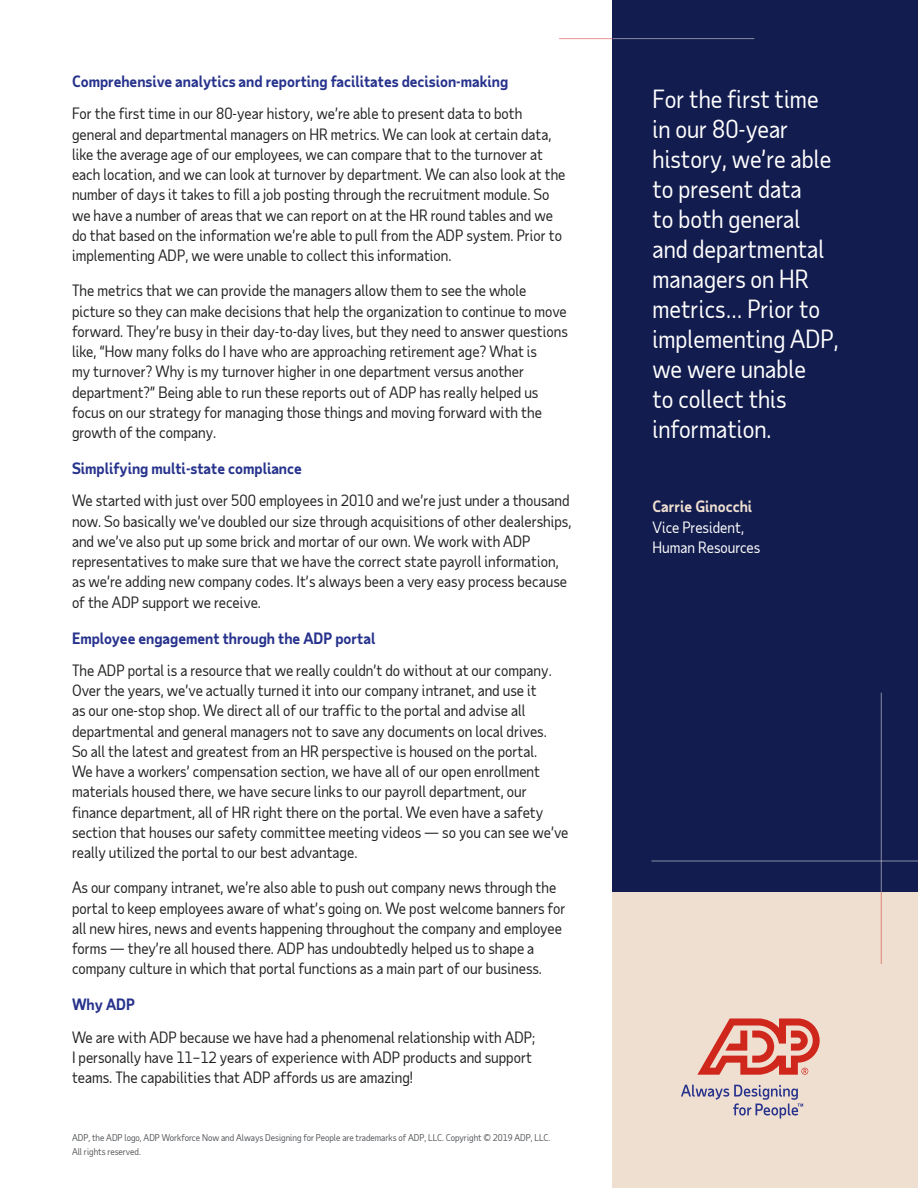
<style>
.page{position:relative;width:918px;height:1188px;background:#fff}
.page>*{position:absolute;margin:0;border:0;box-sizing:border-box;transform-origin:0 0}
.Accent_-_quote{font:24px/30px "Taub Sans";color:#fff}
.Body{font:15px/20.2px "Taub Sans";color:#222}
.Second-level_heading{font:700 15px "Taub Sans";color:#26328c}
.Body-2{font:15px/20.2px "Taub Sans";color:#fff}
.t1{font:9px/13.5px "Taub Sans";color:#54565a}
.s1{font-weight:700;color:#efdfd1}
</style>
<div class="page">
<div style="left:613px;top:871px;width:305px;height:317px;background:#efdfd1"></div>
<svg style="left:697px;top:1019px;width:123px;height:56px"></svg>
<svg style="left:681px;top:1085px;width:122px;height:34px"></svg>
<div style="left:613px;top:0;width:305px;height:892px;background:#121c4e"></div>
<hr style="left:559px;top:38px;width:54px;height:1px;background:#d0271d">
<hr style="left:613px;top:38px;width:141px;height:1px;background:#fff">
<hr style="left:881px;top:892px;width:1px;height:72px;background:#d0271d">
<hr style="left:881px;top:693px;width:1px;height:199px;background:#fff">
<hr style="left:651px;top:861px;width:267px;height:1px;background:#fff">
<p class="Second-level_heading" style="left:72px;top:72px;width:438px">Comprehensive analytics and reporting facilitates decision-making</p>
<p class="Body" style="left:72px;top:103px;width:495px">For the first time in our 80-year history, we’re able to present data to both general and departmental managers on HR metrics. We can look at certain data, like the average age of our employees, we can compare that to the turnover at each location, and we can look at turnover by department. We can also look at the number of days it takes to fill a job posting through the recruitment module. So we have a number of areas that we can report on at the HR round tables and we do that based on the information we’re able to pull from the ADP system. Prior to implementing ADP, we were unable to collect this information.</p>
<p class="Body" style="left:72px;top:280px;width:497px">The metrics that we can provide the managers allow them to see the whole picture so they can make decisions that help the organization to continue to move forward. They’re busy in their day-to-day lives, but they need to answer questions like, “How many folks do I have who are approaching retirement age? What is<br>my turnover? Why is my turnover higher in one department versus another department?” Being able to run these reports out of ADP has really helped us focus on our strategy for managing those things and moving forward with the growth of the company.</p>
<p class="Second-level_heading" style="left:72px;top:459px;width:231px">Simplifying multi-state compliance</p>
<p class="Body" style="left:72px;top:490px;width:501px">We started with just over 500 employees in 2010 and we’re just under a thousand now. So basically we’ve doubled our size through acquisitions of other dealerships, and we’ve also put up some brick and mortar of our own. We work with ADP representatives to make sure that we have the correct state payroll information, as we’re adding new company codes. It’s always been a very easy process because of the ADP support we receive.</p>
<p class="Second-level_heading" style="left:72px;top:628px;width:305px">Employee engagement through the ADP portal</p>
<p class="Body" style="left:72px;top:660px;width:498px">The ADP portal is a resource that we really couldn’t do without at our company.<br>Over the years, we’ve actually turned it into our company intranet, and use it<br>as our one-stop shop. We direct all of our traffic to the portal and advise all departmental and general managers not to save any documents on local drives.<br>So all the latest and greatest from an HR perspective is housed on the portal.<br>We have a workers’ compensation section, we have all of our open enrollment materials housed there, we have secure links to our payroll department, our finance department, all of HR right there on the portal. We even have a safety section that houses our safety committee meeting videos — so you can see we’ve really utilized the portal to our best advantage.</p>
<p class="Body" style="left:72px;top:877px;width:495px">As our company intranet, we’re also able to push out company news through the portal to keep employees aware of what’s going on. We post welcome banners for all new hires, news and events happening throughout the company and employee forms — they’re all housed there. ADP has undoubtedly helped us to shape a company culture in which that portal functions as a main part of our business.</p>
<p class="Second-level_heading" style="left:72px;top:995px;width:65px">Why ADP</p>
<p class="Body" style="left:72px;top:1026px;width:465px">We are with ADP because we have had a phenomenal relationship with ADP;<br>I personally have 11–12 years of experience with ADP products and support teams. The capabilities that ADP affords us are amazing!</p>
<p class="t1" style="left:72px;top:1131px;width:480px">ADP, the ADP logo, ADP Workforce Now and Always Designing for People are trademarks of ADP, LLC. Copyright © 2019 ADP, LLC.<br>All rights reserved.</p>
<p class="Accent_-_quote" style="left:652px;top:84px;width:188px">For the first time in our 80-year history, we’re able to present data<br>to both general and departmental managers on HR metrics… Prior to implementing ADP, we were unable<br>to collect this information.</p>
<p class="Body-2" style="left:652px;top:496px;width:109px"><span class="s1">Carrie Ginocchi<br></span>Vice President,<br>Human Resources</p>
</div>
